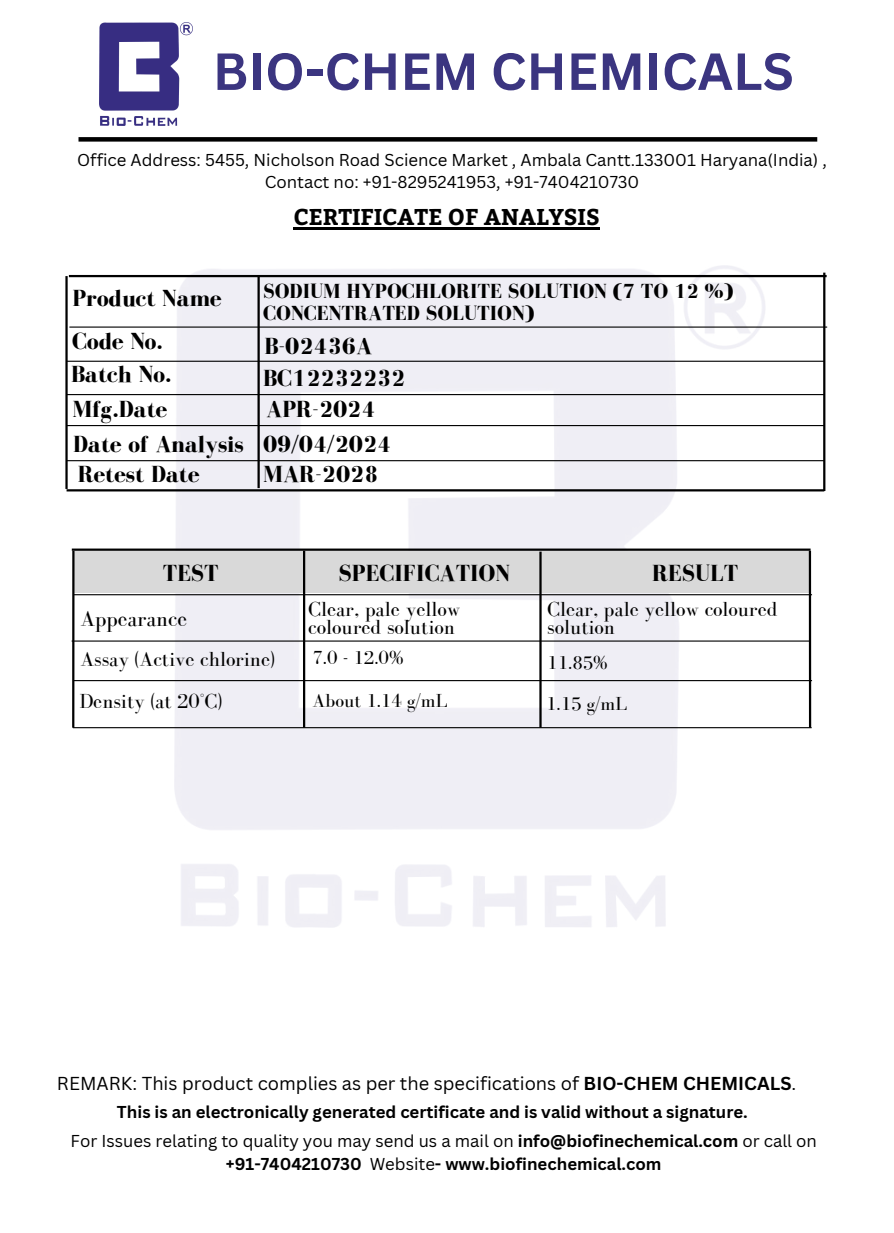
<style>
.page{position:relative;width:894px;height:1233px;background:#fff}
.page>*{position:absolute;margin:0;border:0;box-sizing:border-box;transform-origin:0 0}
.t1{font:700 51px "Canva Sans";color:#3b3580}
.t2{font:700 24px/35px "Bodoni FLF";color:#000}
.t3{font:700 22.8px "Bitter";color:#000}
.t4{font:22.5px "Bodoni FLF";color:#000}
.t5{font:21px/18px "Bodoni FLF";color:#000}
.t6{font:700 21px/22.5px "Bodoni FLF";color:#000}
.t7{font:19.5px "Bodoni FLF";color:#000}
.t8{font:18.3px "Canva Sans";color:#000}
.t9{font:700 16.8px/29.2px "Canva Sans";color:#000}
.t10{font:16.8px/22.5px "Canva Sans";color:#000;text-align:center}
.s1{font-weight:700}
.s2{font-weight:400}
</style>
<div class="page">
<img style="left:174px;top:266px;width:591px;height:661px">
<div style="left:78px;top:137px;width:739px;height:5px;background:#000"></div>
<img style="left:100px;top:22px;width:92px;height:104px">
<hr style="left:293px;top:228px;width:306px;height:2px;background:#000">
<hr style="left:69px;top:327px;width:757px;height:1px;background:#000">
<hr style="left:66px;top:361px;width:758px;height:1px;background:#000">
<hr style="left:66px;top:394px;width:758px;height:1px;background:#000">
<hr style="left:67px;top:425px;width:757px;height:1px;background:#000">
<hr style="left:67px;top:460px;width:757px;height:1px;background:#000">
<hr style="left:67px;top:489px;width:757px;height:2px;background:#000">
<hr style="left:65px;top:276px;width:3px;height:213px;background:#000">
<hr style="left:257px;top:275px;width:3px;height:213px;background:#000">
<hr style="left:822px;top:273px;width:3px;height:218px;background:#000">
<hr style="left:69px;top:275px;width:757px;height:2px;background:#000">
<hr style="left:73px;top:594px;width:738px;height:1px;background:#000">
<hr style="left:72px;top:549px;width:738px;height:2px;background:#000">
<div style="left:74px;top:552px;width:736px;height:41px;background:#d9d9d9"></div>
<hr style="left:72px;top:641px;width:738px;height:1px;background:#000">
<hr style="left:73px;top:680px;width:738px;height:1px;background:#000">
<hr style="left:808px;top:551px;width:3px;height:177px;background:#000">
<hr style="left:539px;top:552px;width:2px;height:176px;background:#000">
<hr style="left:303px;top:551px;width:2px;height:177px;background:#000">
<hr style="left:72px;top:551px;width:2px;height:177px;background:#000">
<hr style="left:73px;top:727px;width:738px;height:1px;background:#000">
<h1 class="t1" style="left:213px;top:35px;width:582px">BIO-CHEM CHEMICALS</h1>
<p class="t10" style="left:77px;top:148px;width:751px">Office Address: 5455, Nicholson Road Science Market , Ambala Cantt.133001 Haryana(India) ,<br>Contact no: +91-8295241953, +91-7404210730</p>
<h3 class="t3" style="left:293px;top:201px;width:308px">CERTIFICATE OF ANALYSIS</h3>
<h2 class="t2" style="left:72px;top:276px;width:151px;line-height:43.3px">Product Name<br>Code No.</h2>
<h2 class="t2" style="left:71px;top:357px;width:174px">Batch No.<br>Mfg.Date<br>Date of Analysis</h2>
<h2 class="t2" style="left:78px;top:457px;width:123px">Retest Date</h2>
<p class="t6" style="left:263px;top:279px;width:471px">SODIUM HYPOCHLORITE SOLUTION (7 TO 12 %)<br>CONCENTRATED SOLUTION)</p>
<h2 class="t2" style="left:263px;top:330px;width:144px;line-height:32.4px">B-02436A<br>BC12232232</h2>
<h2 class="t2" style="left:266px;top:392px;width:111px">APR-2024</h2>
<h2 class="t2" style="left:263px;top:429px;width:130px;line-height:30.5px">09/04/2024<br>MAR-2028</h2>
<h2 class="t2" style="left:163px;top:555px;width:57px">TEST</h2>
<h2 class="t2" style="left:338px;top:555px;width:173px">SPECIFICATION</h2>
<h2 class="t2" style="left:652px;top:555px;width:87px">RESULT</h2>
<h3 class="t4" style="left:80px;top:606px;width:108px">Appearance</h3>
<p class="t5" style="left:308px;top:600px;width:154px">Clear, pale yellow coloured solution</p>
<p class="t5" style="left:547px;top:600px;width:232px">Clear, pale yellow coloured solution</p>
<p class="t5" style="left:79px;top:638px;width:197px;line-height:42px">Assay (Active chlorine)<br>Density (at 20°C)</p>
<p class="t7" style="left:312px;top:647px;width:93px">7.0 - 12.0%</p>
<p class="t7" style="left:547px;top:652px;width:62px">11.85%</p>
<p class="t7" style="left:312px;top:690px;width:136px">About 1.14 g/mL</p>
<p class="t7" style="left:546px;top:693px;width:82px">1.15 g/mL</p>
<p class="t8" style="left:57px;top:1070px;width:740px">REMARK: This product complies as per the specifications of <span class="s1">BIO-CHEM CHEMICALS</span>.</p>
<p class="t9" style="left:71px;top:1097px;width:747px;text-indent:46px">This is an electronically generated certificate and is valid without a signature.<br><span class="s2">For Issues relating to quality you may send us a mail on</span> info@biofinechemical.com <span class="s2">or call on</span></p>
<p class="t9" style="left:226px;top:1148px;width:437px">+91-7404210730 <span class="s2">Website</span>- www.biofinechemical.com</p>
</div>
